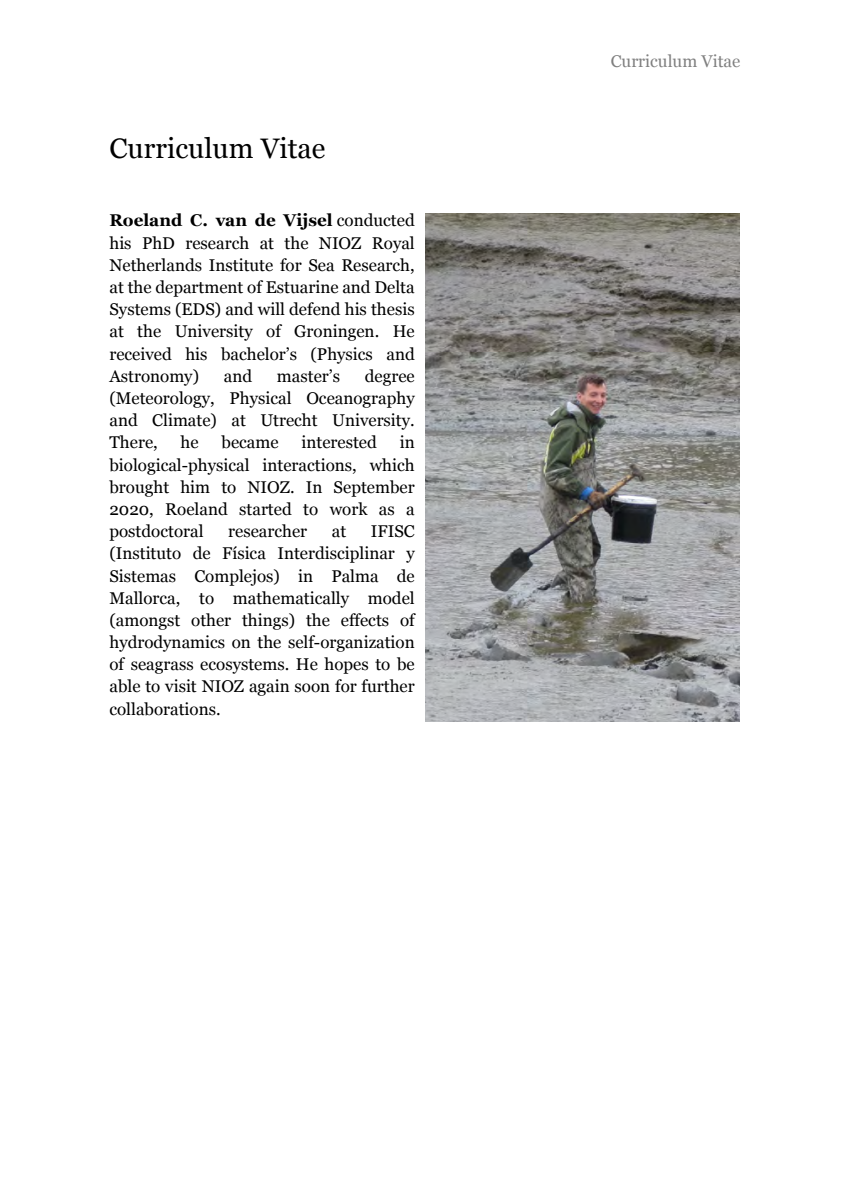
<style>
.page{position:relative;width:844px;height:1191px;background:#fff}
.page>*{position:absolute;margin:0;border:0;box-sizing:border-box;transform-origin:0 0}
.t1{font:28.18px "Georgia";color:#000}
.t2{font:16.97px/22.2px "Georgia";color:#000;text-align:justify}
.t3{font:16.97px "Georgia";color:#808080}
.s1{font-weight:700}
</style>
<div class="page">
<img style="left:425px;top:214px;width:314px;height:508px">
<h1 class="t1" style="left:109px;top:132px;width:217px">Curriculum Vitae</h1>
<p class="t2" style="left:109px;top:209px;width:307px"><span class="s1">Roeland C. van de Vijsel</span> conducted his PhD research at the NIOZ Royal Netherlands Institute for Sea Research, at the department of Estuarine and Delta Systems (EDS) and will defend his thesis at the University of Groningen. He received his bachelor’s (Physics and Astronomy)</p>
<p class="t2" style="left:109px;top:365px;width:307px;text-indent:255px">degree (Meteorology, Physical Oceanography and Climate) at Utrecht University.<br>There,</p>
<p class="t2" style="left:224px;top:365px;width:30px">and</p>
<p class="t2" style="left:277px;top:365px;width:65px">master’s</p>
<p class="t2" style="left:180px;top:431px;width:20px">he</p>
<p class="t2" style="left:221px;top:431px;width:59px">became</p>
<p class="t2" style="left:301px;top:431px;width:77px">interested</p>
<p class="t2" style="left:109px;top:431px;width:307px;text-indent:290px">in biological-physical interactions, which brought him to NIOZ. In September 2020, Roeland started to work as a postdoctoral</p>
<p class="t2" style="left:228px;top:520px;width:80px">researcher</p>
<p class="t2" style="left:332px;top:520px;width:16px">at</p>
<p class="t2" style="left:109px;top:520px;width:307px;text-indent:261px">IFISC (Instituto de Física Interdisciplinar y Sistemas Complejos) in Palma de Mallorca, to mathematically model (amongst other things) the effects of hydrodynamics on the self-organization of seagrass ecosystems. He hopes to be able to visit NIOZ again soon for further collaborations.</p>
<p class="t3" style="left:610px;top:51px;width:131px">Curriculum Vitae</p>
</div>
